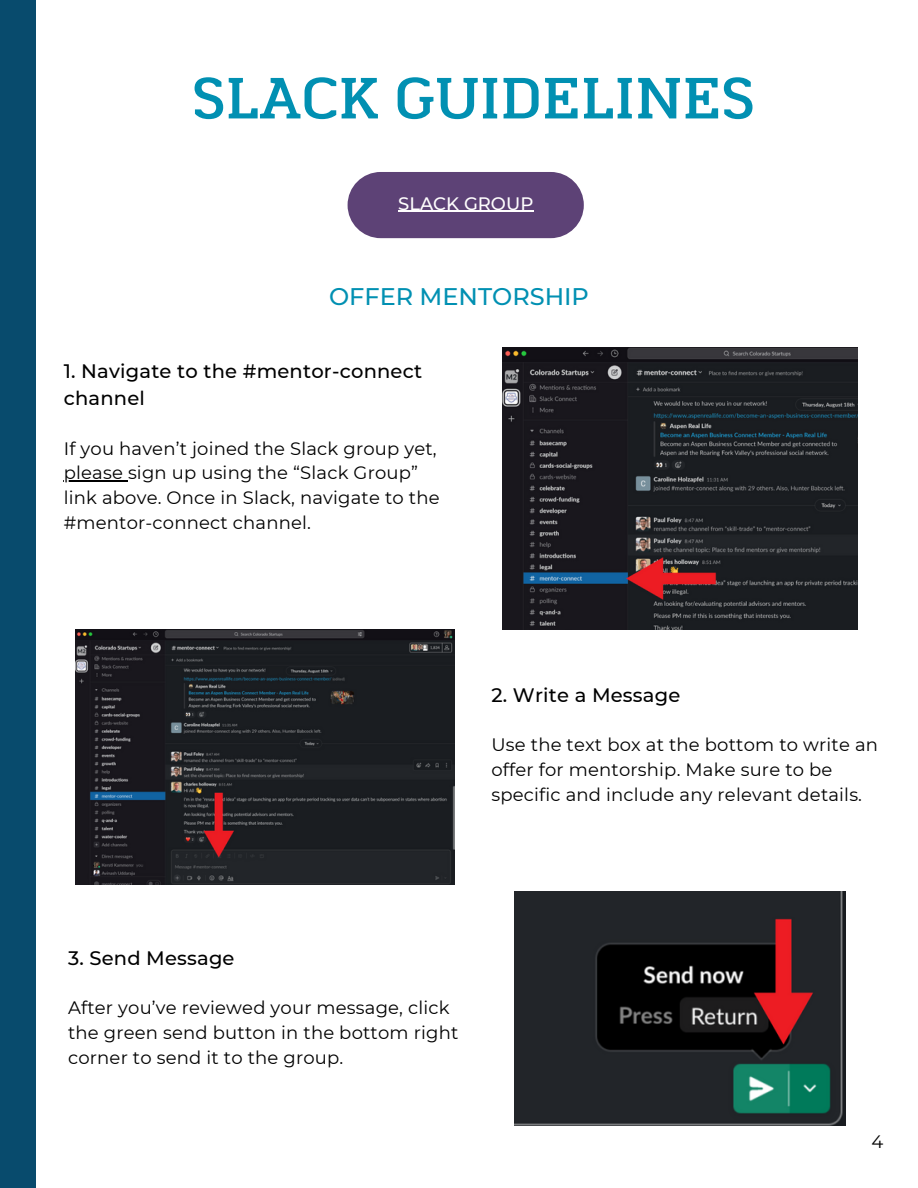
<style>
.page{position:relative;width:918px;height:1188px;background:#fff}
.page>*{position:absolute;margin:0;border:0;box-sizing:border-box;transform-origin:0 0}
.t1{font:56.25px "RTL Jannah Medium";color:#0190b2}
.t2{font:500 24px "Montserrat";color:#0190b2}
.t3{font:500 19.5px/27px "Montserrat";letter-spacing:.01em;color:#000}
.t4{font:18px/24.8px "Montserrat";letter-spacing:.01em;color:#000}
.t5{font:500 18px "Montserrat";color:#fffefe}
</style>
<div class="page">
<div style="left:0;top:0;width:36px;height:1188px;background:#084b6d"></div>
<div style="left:348px;top:172px;width:236px;height:66px;background:#5d4276;border-radius:33px"></div>
<img style="left:502px;top:347px;width:356px;height:283px">
<img style="left:515px;top:892px;width:330px;height:233px">
<img style="left:76px;top:630px;width:379px;height:255px">
<hr style="left:64px;top:481px;width:64px;height:1px;background:#000">
<hr style="left:398px;top:211px;width:135px;height:1px;background:#fffefe">
<p class="t1" style="left:192px;top:62px;width:564px">SLACK GUIDELINES</p>
<p class="t5" style="left:398px;top:192px;width:137px">SLACK GROUP</p>
<p class="t2" style="left:329px;top:282px;width:261px">OFFER MENTORSHIP</p>
<p class="t3" style="left:64px;top:358px;width:360px">1. Navigate to the #mentor-connect channel</p>
<p class="t4" style="left:64px;top:436px;width:377px">If you haven’t joined the Slack group yet, please sign up using the “Slack Group” link above. Once in Slack, navigate to the #mentor-connect channel.</p>
<p class="t3" style="left:491px;top:681px;width:190px">2. Write a Message</p>
<p class="t4" style="left:491px;top:732px;width:388px">Use the text box at the bottom to write an offer for mentorship. Make sure to be specific and include any relevant details.</p>
<p class="t3" style="left:68px;top:944px;width:168px">3. Send Message</p>
<p class="t4" style="left:68px;top:995px;width:392px">After you’ve reviewed your message, click the green send button in the bottom right corner to send it to the group.</p>
<p class="t4" style="left:871px;top:1130px;width:13px">4</p>
</div>
